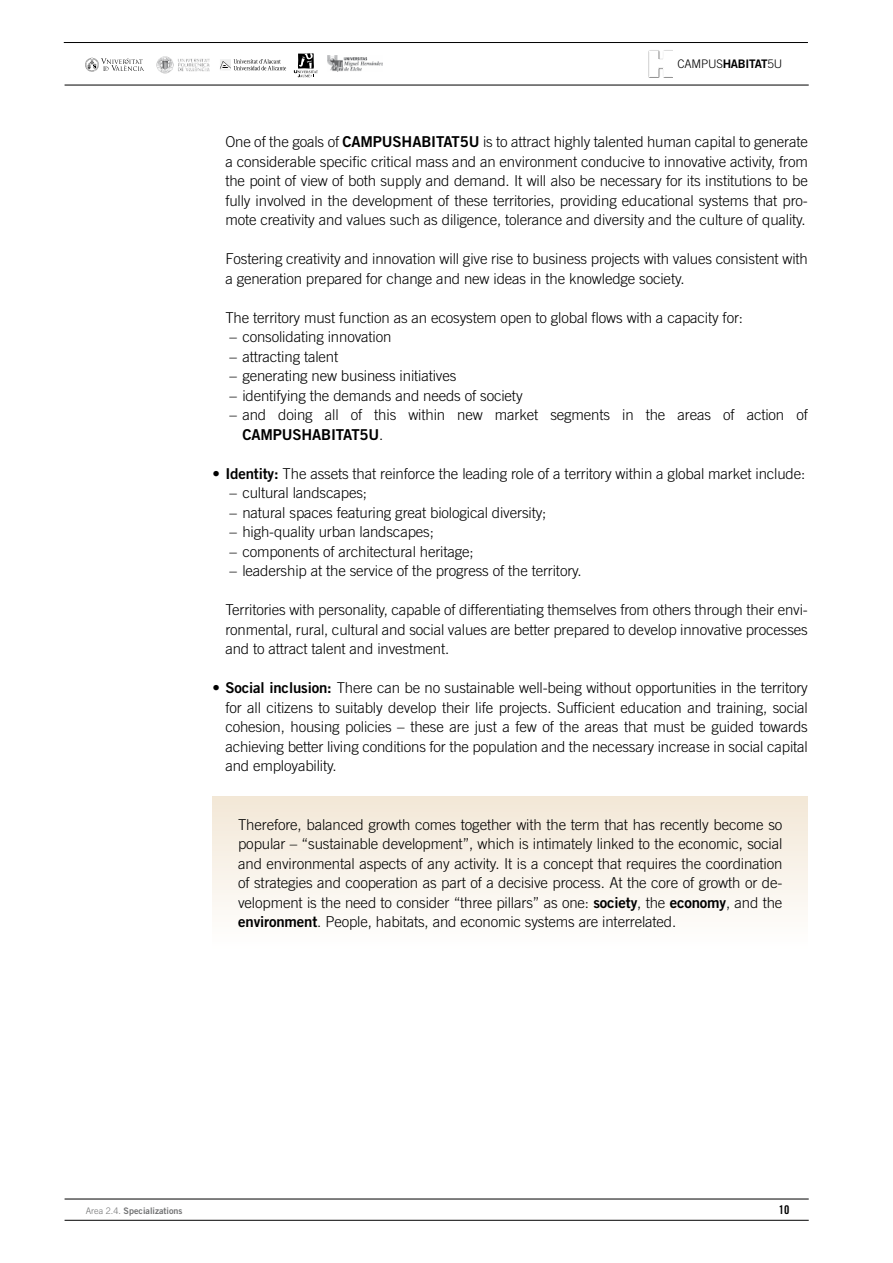
<style>
.page{position:relative;width:893px;height:1263px;background:#fff}
.page>*{position:absolute;margin:0;border:0;box-sizing:border-box;transform-origin:0 0}
.t1{font:300 15px/19.5px "Trade Gothic LT Std";letter-spacing:-.01em;color:#000;text-align:justify}
.t2{font:15px "Trade Gothic LT Std Bd 2";letter-spacing:-.01em;color:#000}
.t3{font:12px "Trade Gothic LT Std Bd Cn 20";color:#000}
.t4{font:300 11.85px "Trade Gothic LT Std";letter-spacing:-.02em;color:#000}
.t5{font:9px "Trade Gothic LT Std Bd 2";color:#707172}
.s1{font-family:"Trade Gothic LT Std Bd 2";font-weight:400}
.s2{font-family:"Trade Gothic LT Std";font-weight:300}
</style>
<div class="page">
<svg style="left:220px;top:59px;width:66px;height:12px"></svg>
<hr style="left:65px;top:85px;width:744px;height:1px;background:#000">
<hr style="left:64px;top:42px;width:744px;height:1px;background:#000">
<hr style="left:65px;top:1220px;width:744px;height:1px;background:#000">
<hr style="left:65px;top:1199px;width:744px;height:1px;background:#000">
<div style="left:647px;top:49px;width:26px;height:28px;background:#000;opacity:.7"></div>
<svg style="left:649px;top:51px;width:24px;height:26px"></svg>
<svg style="left:85px;top:58px;width:59px;height:14px"></svg>
<svg style="left:294px;top:53px;width:24px;height:24px"></svg>
<img style="left:156px;top:56px;width:54px;height:17px">
<img style="left:327px;top:55px;width:56px;height:17px">
<div style="left:213px;top:797px;width:595px;height:156px;background:linear-gradient(to bottom,#f3e7d7,#fff)"></div>
<p class="t4" style="left:678px;top:57px;width:106px">CAMPUS<span class="s1">HABITAT</span>5U</p>
<p class="t1" style="left:225px;top:132px;width:584px">One of the goals of <span class="s1">CAMPUSHABITAT5U</span> is to attract highly talented human capital to generate a considerable specific critical mass and an environment conducive to innovative activity, from the point of view of both supply and demand. It will also be necessary for its institutions to be fully involved in the development of these territories, providing educational systems that pro&shy;mote creativity and values such as diligence, tolerance and diversity and the culture of quality.</p>
<p class="t1" style="left:225px;top:249px;width:584px">Fostering creativity and innovation will give rise to business projects with values consistent with a generation prepared for change and new ideas in the knowledge society.</p>
<p class="t1" style="left:225px;top:307px;width:519px">The territory must function as an ecosystem open to global flows with a capacity for:</p>
<p class="t1" style="left:230px;top:327px;width:163px">– consolidating innovation</p>
<p class="t1" style="left:230px;top:346px;width:110px">– attracting talent</p>
<p class="t1" style="left:230px;top:366px;width:228px">– generating new business initiatives</p>
<p class="t1" style="left:230px;top:385px;width:295px">– identifying the demands and needs of society</p>
<p class="t1" style="left:230px;top:405px;width:580px">– and doing all of this within new market segments in the areas of action of</p>
<p class="t2" style="left:242px;top:425px;width:143px">CAMPUSHABITAT5U<span class="s2">.</span></p>
<p class="t1" style="left:213px;top:463px;width:594px">• <span class="s1">Identity:</span> The assets that reinforce the leading role of a territory within a global market include:</p>
<p class="t1" style="left:230px;top:483px;width:139px">– cultural landscapes;</p>
<p class="t1" style="left:230px;top:502px;width:318px">– natural spaces featuring great biological diversity;</p>
<p class="t1" style="left:230px;top:522px;width:206px">– high-quality urban landscapes;</p>
<p class="t1" style="left:230px;top:541px;width:246px">– components of architectural heritage;</p>
<p class="t1" style="left:230px;top:561px;width:354px">– leadership at the service of the progress of the territory.</p>
<p class="t1" style="left:225px;top:600px;width:584px">Territories with personality, capable of differentiating themselves from others through their envi&shy;ronmental, rural, cultural and social values are better prepared to develop innovative processes and to attract talent and investment.</p>
<p class="t1" style="left:225px;top:678px;width:584px;text-indent:-13px">• <span class="s1">Social inclusion:</span> There can be no sustainable well-being without opportunities in the territory for all citizens to suitably develop their life projects. Sufficient education and training, social cohesion, housing policies – these are just a few of the areas that must be guided towards achieving better living conditions for the population and the necessary increase in social capital and employability.</p>
<p class="t1" style="left:238px;top:814px;width:546px">Therefore, balanced growth comes together with the term that has recently become so popular – “sustainable development”, which is intimately linked to the economic, social and environmental aspects of any activity. It is a concept that requires the coordination of strategies and cooperation as part of a decisive process. At the core of growth or de&shy;velopment is the need to consider “three pillars” as one: <span class="s1">society</span>, the <span class="s1">economy</span>, and the <span class="s1">environment</span>. People, habitats, and economic systems are interrelated.</p>
<p class="t5" style="left:86px;top:1205px;width:98px"><span class="s2">Area 2.4.</span> Specializations</p>
<p class="t3" style="left:779px;top:1202px;width:12px">10</p>
</div>
